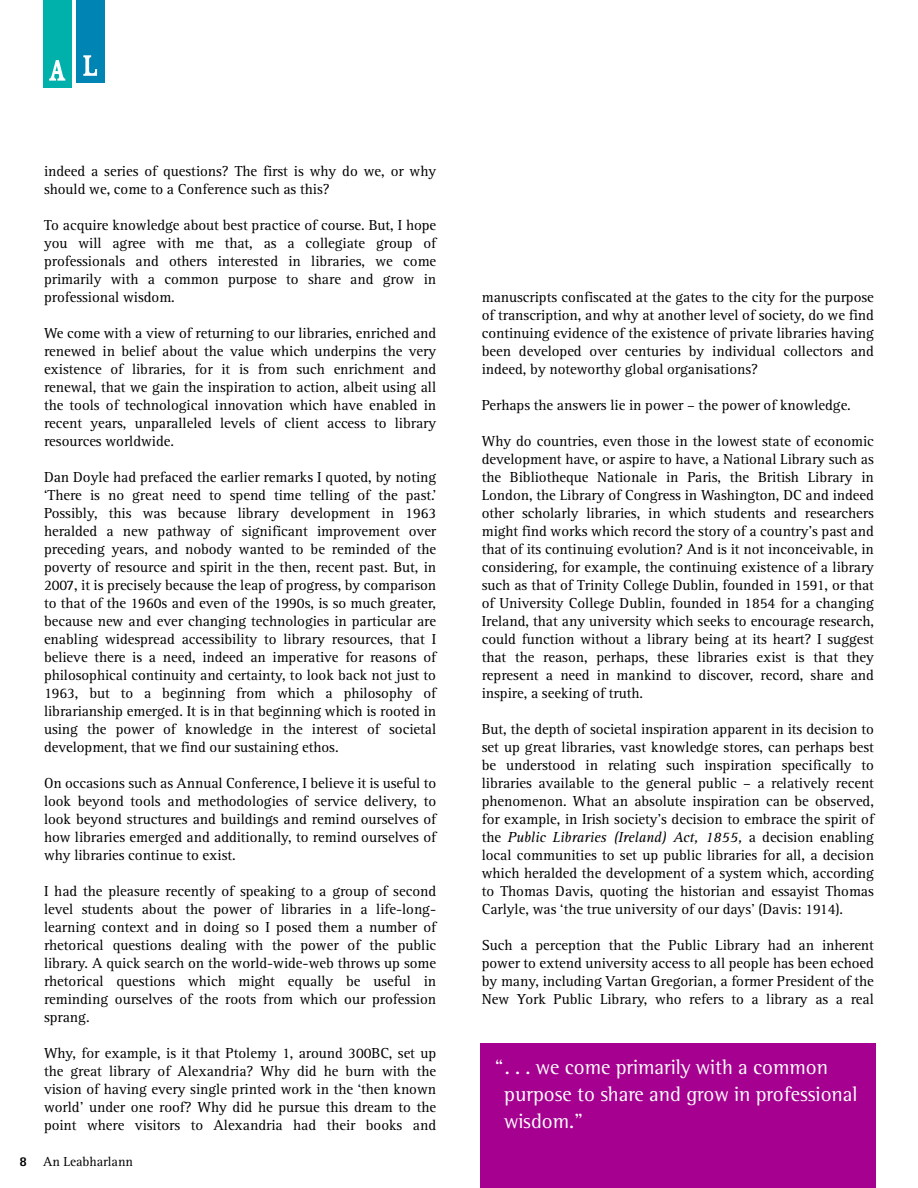
<style>
.page{position:relative;width:918px;height:1188px;background:#fff}
.page>*{position:absolute;margin:0;border:0;box-sizing:border-box;transform-origin:0 0}
.t1{font:21px/27px "Rotis Semi Serif";color:#fff}
.t2{font:15px/18px "Rotis Serif";letter-spacing:-.005em;color:#000;text-align:justify}
.t3{font:13.5px "Rotis Serif";letter-spacing:-.005em;color:#000}
.s1{font-family:"Rotis Sans Serif";font-weight:800}
.s2{font-style:italic}
</style>
<div class="page">
<div style="left:43px;top:0;width:28px;height:87px;background:#00b0ab"></div>
<svg style="left:49px;top:60px;width:16px;height:21px"></svg>
<div style="left:76px;top:0;width:28px;height:83px;background:#0084b4"></div>
<svg style="left:83px;top:55px;width:14px;height:21px"></svg>
<div style="left:480px;top:1044px;width:395px;height:144px;background:#a60090"></div>
<p class="t2" style="left:44px;top:163px;width:394px">indeed a series of questions? The first is why do we, or why should we, come to a Conference such as this?</p>
<p class="t2" style="left:44px;top:217px;width:394px">To acquire knowledge about best practice of course. But, I hope you will agree with me that, as a collegiate group of professionals and others interested in libraries, we come primarily with a common purpose to share and grow in professional wisdom.</p>
<p class="t2" style="left:44px;top:325px;width:394px">We come with a view of returning to our libraries, enriched and renewed in belief about the value which underpins the very existence of libraries, for it is from such enrichment and renewal, that we gain the inspiration to action, albeit using all the tools of technological innovation which have enabled in recent years, unparalleled levels of client access to library resources worldwide.</p>
<p class="t2" style="left:44px;top:469px;width:394px">Dan Doyle had prefaced the earlier remarks I quoted, by noting ‘There is no great need to spend time telling of the past.’ Possibly, this was because library development in 1963 heralded a new pathway of significant improvement over preceding years, and nobody wanted to be reminded of the poverty of resource and spirit in the then, recent past. But, in 2007, it is precisely because the leap of progress, by comparison to that of the 1960s and even of the 1990s, is so much greater, because new and ever changing technologies in particular are enabling widespread accessibility to library resources, that I believe there is a need, indeed an imperative for reasons of philosophical continuity and certainty, to look back not just to 1963, but to a beginning from which a philosophy of librarianship emerged. It is in that beginning which is rooted in using the power of knowledge in the interest of societal development, that we find our sustaining ethos.</p>
<p class="t2" style="left:44px;top:775px;width:394px">On occasions such as Annual Conference, I believe it is useful to look beyond tools and methodologies of service delivery, to look beyond structures and buildings and remind ourselves of how libraries emerged and additionally, to remind ourselves of why libraries continue to exist.</p>
<p class="t2" style="left:44px;top:883px;width:394px">I had the pleasure recently of speaking to a group of second level students about the power of libraries in a life-long&shy;learning context and in doing so I posed them a number of rhetorical questions dealing with the power of the public library. A quick search on the world-wide-web throws up some rhetorical questions which might equally be useful in reminding ourselves of the roots from which our profession sprang.</p>
<p class="t2" style="left:44px;top:1045px;width:394px">Why, for example, is it that Ptolemy 1, around 300BC, set up the great library of Alexandria? Why did he burn with the vision of having every single printed work in the ‘then known world’ under one roof? Why did he pursue this dream to the point where visitors to Alexandria had their books and</p>
<p class="t3" style="left:19px;top:1157px;width:115px"><span class="s1">8</span> An Leabharlann</p>
<p class="t2" style="left:482px;top:289px;width:394px">manuscripts confiscated at the gates to the city for the purpose of transcription, and why at another level of society, do we find continuing evidence of the existence of private libraries having been developed over centuries by individual collectors and indeed, by noteworthy global organisations?</p>
<p class="t2" style="left:482px;top:397px;width:371px">Perhaps the answers lie in power – the power of knowledge.</p>
<p class="t2" style="left:482px;top:433px;width:394px">Why do countries, even those in the lowest state of economic development have, or aspire to have, a National Library such as the Bibliotheque Nationale in Paris, the British Library in London, the Library of Congress in Washington, DC and indeed other scholarly libraries, in which students and researchers might find works which record the story of a country’s past and that of its continuing evolution? And is it not inconceivable, in considering, for example, the continuing existence of a library such as that of Trinity College Dublin, founded in 1591, or that of University College Dublin, founded in 1854 for a changing Ireland, that any university which seeks to encourage research, could function without a library being at its heart? I suggest that the reason, perhaps, these libraries exist is that they represent a need in mankind to discover, record, share and inspire, a seeking of truth.</p>
<p class="t2" style="left:482px;top:721px;width:394px">But, the depth of societal inspiration apparent in its decision to set up great libraries, vast knowledge stores, can perhaps best be understood in relating such inspiration specifically to libraries available to the general public – a relatively recent phenomenon. What an absolute inspiration can be observed, for example, in Irish society’s decision to embrace the spirit of the <span class="s2">Public Libraries (Ireland) Act, 1855,</span> a decision enabling local communities to set up public libraries for all, a decision which heralded the development of a system which, according to Thomas Davis, quoting the historian and essayist Thomas Carlyle, was ‘the true university of our days’ (Davis: 1914).</p>
<p class="t2" style="left:482px;top:937px;width:394px">Such a perception that the Public Library had an inherent power to extend university access to all people has been echoed by many, including Vartan Gregorian, a former President of the New York Public Library, who refers to a library as a real</p>
<h1 class="t1" style="left:504px;top:1055px;width:355px;text-indent:-9px">“ . . . we come primarily with a common purpose to share and grow in professional wisdom.”</h1>
</div>
